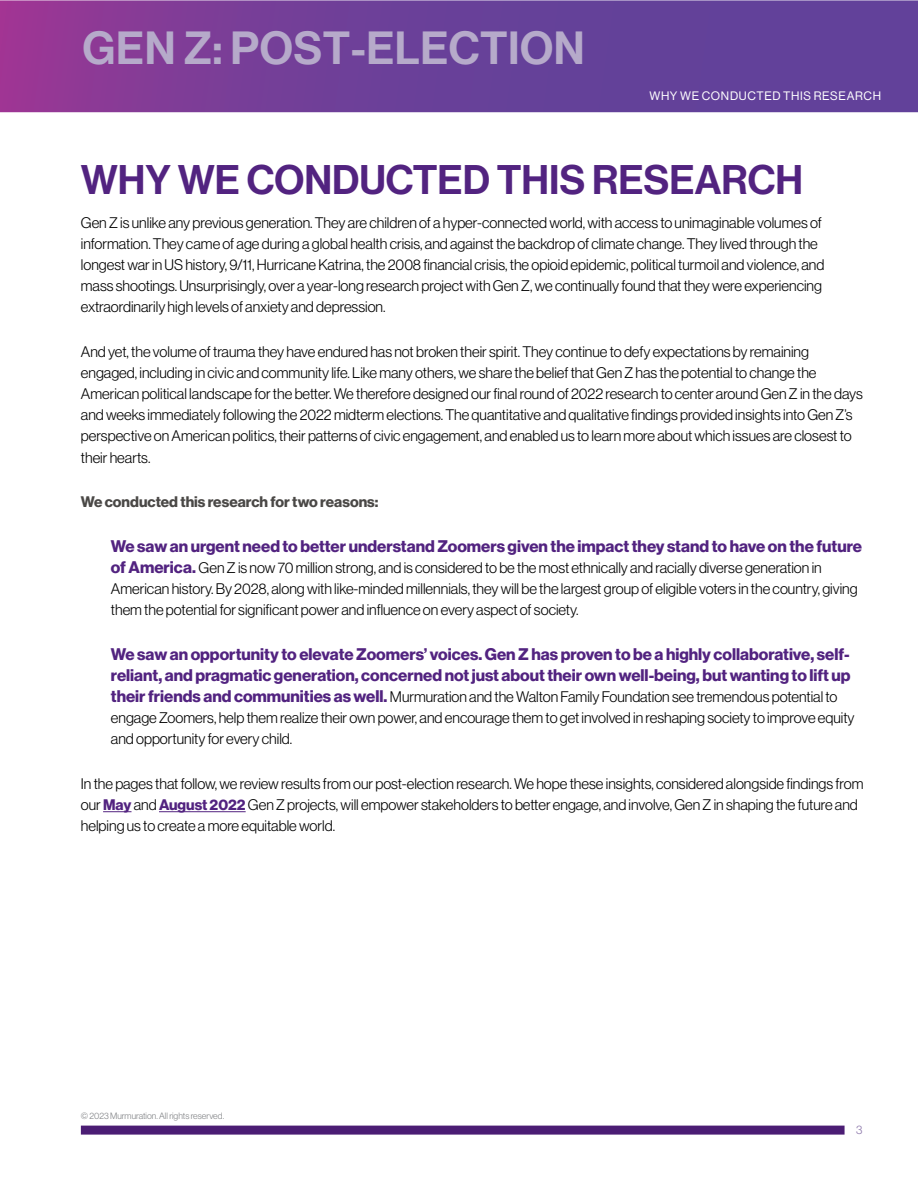
<style>
.page{position:relative;width:918px;height:1188px;background:#fff}
.page>*{position:absolute;margin:0;border:0;box-sizing:border-box;transform-origin:0 0}
.t1{font:45.45px "N Haas Grotesk DS Pro 65 Md";letter-spacing:.01em;color:#b6aaca}
.t2{font:40.5px "N Haas Grotesk DS Pro 65 Md";color:#522380}
.t3{font:16.5px/21px "N Haas Grotesk DS Pro 75 Bd";color:#522380}
.t4{font:15px/21px "N Haas Grotesk DS Pro 45 Lt";color:#000}
.t5{font:15px "N Haas Grotesk DS Pro 75 Bd";color:#4a4846}
.t6{font:12px "N Haas Grotesk DS Pro 55 Rg";letter-spacing:.055em;color:#fff}
.t7{font:12px "N Haas Grotesk DS Pro 45 Lt";color:#8d78ab}
.t8{font:9px "N Haas Grotesk DS Pro 45 Lt";color:#808285}
.s1{font-family:"N Haas Grotesk DS Pro 75 Bd";font-size:16.5px;color:#522380}
.s2{font-family:"N Haas Grotesk DS Pro 75 Bd";color:#522380}
</style>
<div class="page">
<div style="left:81px;top:1126px;width:764px;height:9px;background:#4b1d74"></div>
<svg style="left:0;top:0;width:918px;height:112px;background:#703f98"></svg>
<svg style="left:103px;top:811px;width:29px;height:1px"></svg>
<hr style="left:159px;top:811px;width:87px;height:1px;background:#522380">
<h1 class="t1" style="left:82px;top:22px;width:504px">GEN Z: POST-ELECTION</h1>
<p class="t6" style="left:649px;top:89px;width:233px">WHY WE CONDUCTED THIS RESEARCH</p>
<h2 class="t2" style="left:81px;top:156px;width:724px">WHY WE CONDUCTED THIS RESEARCH</h2>
<p class="t4" style="left:81px;top:213px;width:745px">Gen Z is unlike any previous generation. They are children of a hyper-connected world, with access to unimaginable volumes of information. They came of age during a global health crisis, and against the backdrop of climate change. They lived through the longest war in US history, 9/11, Hurricane Katrina, the 2008 financial crisis, the opioid epidemic, political turmoil and violence, and mass shootings. Unsurprisingly, over a year-long research project with Gen Z, we continually found that they were experiencing extraordinarily high levels of anxiety and depression.</p>
<p class="t4" style="left:81px;top:341px;width:784px">And yet, the volume of trauma they have endured has not broken their spirit. They continue to defy expectations by remaining engaged, including in civic and community life. Like many others, we share the belief that Gen Z has the potential to change the American political landscape for the better. We therefore designed our final round of 2022 research to center around Gen Z in the days and weeks immediately following the 2022 midterm elections. The quantitative and qualitative findings provided insights into Gen Z’s perspective on American politics, their patterns of civic engagement, and enabled us to learn more about which issues are closest to their hearts.</p>
<p class="t5" style="left:81px;top:493px;width:299px">We conducted this research for two reasons:</p>
<p class="t3" style="left:111px;top:536px;width:753px">We saw an urgent need to better understand Zoomers given the impact they stand to have on the future</p>
<p class="t4" style="left:111px;top:557px;width:748px"><span class="s1">of America.</span> Gen Z is now 70 million strong, and is considered to be the most ethnically and racially diverse generation in<br>American history. By 2028, along with like-minded millennials, they will be the largest group of eligible voters in the country, giving them the potential for significant power and influence on every aspect of society.</p>
<p class="t3" style="left:111px;top:644px;width:741px">We saw an opportunity to elevate Zoomers’ voices. Gen Z has proven to be a highly collaborative, self&shy;reliant, and pragmatic generation, concerned not just about their own well-being, but wanting to lift up</p>
<p class="t4" style="left:111px;top:686px;width:745px"><span class="s1">their friends and communities as well.</span> Murmuration and the Walton Family Foundation see tremendous potential to engage Zoomers, help them realize their own power, and encourage them to get involved in reshaping society to improve equity and opportunity for every child.</p>
<p class="t4" style="left:81px;top:773px;width:784px">In the pages that follow, we review results from our post-election research. We hope these insights, considered alongside findings from our <span class="s2">May</span> and <span class="s2">August 2022</span> Gen Z projects, will empower stakeholders to better engage, and involve, Gen Z in shaping the future and helping us to create a more equitable world.</p>
<p class="t8" style="left:81px;top:1111px;width:145px">© 2023 Murmuration. All rights reserved.</p>
<p class="t7" style="left:856px;top:1123px;width:8px">3</p>
</div>
